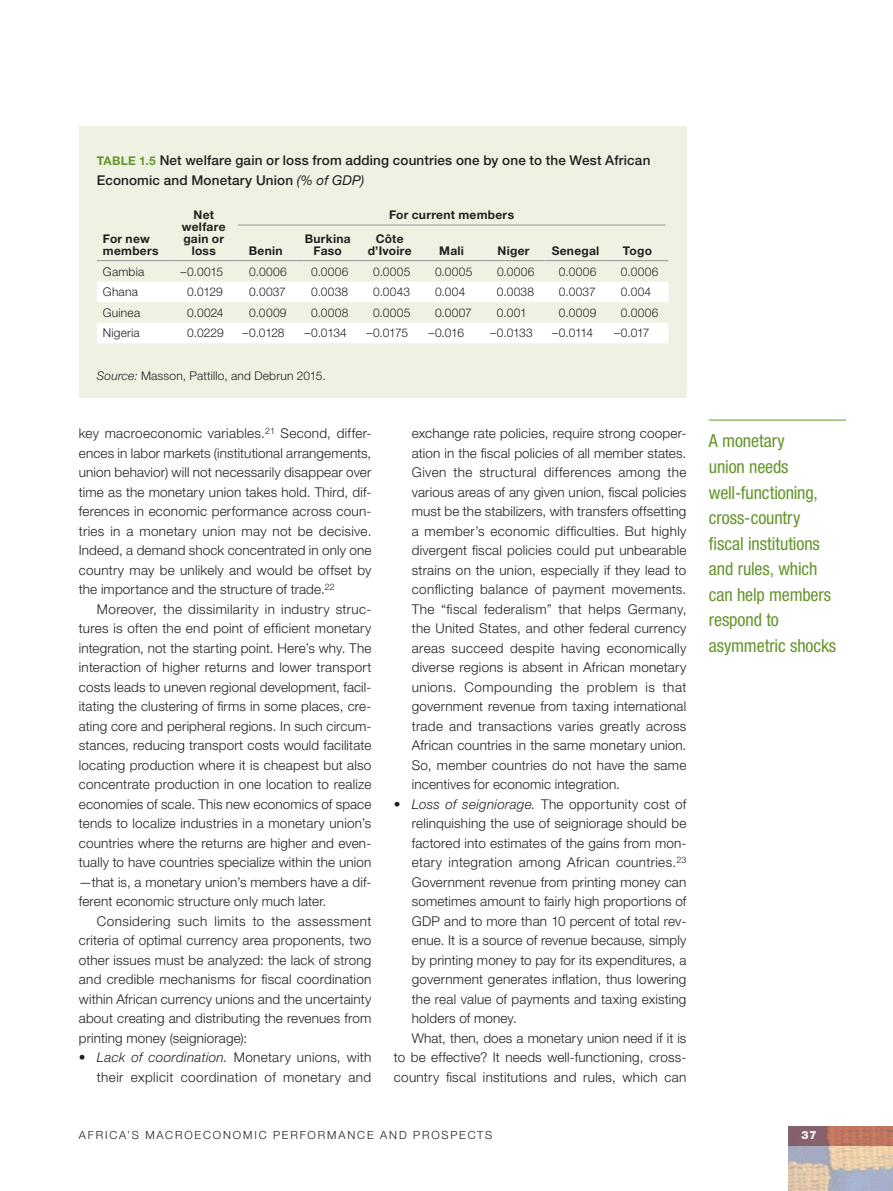
<style>
.page{position:relative;width:893px;height:1191px;background:#fff}
.page>*{position:absolute;margin:0;border:0;box-sizing:border-box;transform-origin:0 0}
.t1{font:condensed 18px/25.5px "Helvetica Neue LT Std";letter-spacing:-.005em;color:#66952c}
.t2{font:300 13.5px/19.5px "Helvetica Neue LT Std";letter-spacing:.01em;color:#231f20;text-align:justify}
.t3{font:500 13.5px/19.5px "Helvetica Neue LT Std";letter-spacing:.01em;color:#231f20}
.t4{font:300 13.5px/19.5px "Helvetica Neue LT Std";letter-spacing:.03em;color:#231f20;text-align:right}
.t5{font:300 12px "Helvetica Neue LT Std";letter-spacing:.015em;color:#231f20}
.t6{font:700 12px/12px "Helvetica Neue LT Std";letter-spacing:.025em;color:#231f20;text-align:center}
.t7{font:300 11.25px "Helvetica Neue LT Std";color:#231f20}
.t8{font:800 11.25px "Helvetica Neue LT Std";color:#fff}
.s1{font-weight:700;font-size:12px;color:#66952c}
.s2{font-weight:400;font-style:italic}
.s3{font-style:italic}
</style>
<div class="page">
<img style="left:788px;top:1146px;width:105px;height:45px">
<svg style="left:788px;top:1126px;width:105px;height:20px;background:#a96d64"></svg>
<hr style="left:709px;top:420px;width:137px;height:1px;background:#66952c">
<div style="left:79px;top:126px;width:607px;height:272px;background:#eff2e2"></div>
<svg style="left:97px;top:261px;width:571px;height:82px"></svg>
<hr style="left:97px;top:260px;width:76px;height:1px;background:#939598">
<hr style="left:173px;top:260px;width:62px;height:1px;background:#939598">
<hr style="left:235px;top:260px;width:62px;height:1px;background:#939598">
<hr style="left:297px;top:260px;width:62px;height:1px;background:#939598">
<hr style="left:359px;top:260px;width:62px;height:1px;background:#939598">
<hr style="left:421px;top:260px;width:62px;height:1px;background:#939598">
<hr style="left:483px;top:260px;width:61px;height:1px;background:#939598">
<hr style="left:544px;top:260px;width:62px;height:1px;background:#939598">
<hr style="left:606px;top:260px;width:62px;height:1px;background:#939598">
<hr style="left:238px;top:225px;width:427px;height:1px;background:#939598">
<p class="t3" style="left:97px;top:150px;width:555px"><span class="s1">TABLE 1.5</span> Net welfare gain or loss from adding countries one by one to the West African<br>Economic and Monetary Union <span class="s2">(% of GDP)</span></p>
<p class="t6" style="left:103px;top:232px;width:57px;text-align:left">For new members</p>
<p class="t6" style="left:182px;top:208px;width:45px">Net welfare gain or loss</p>
<p class="t6" style="left:389px;top:208px;width:127px">For current members</p>
<p class="t6" style="left:305px;top:232px;width:47px">Burkina<br>Faso</p>
<p class="t6" style="left:368px;top:232px;width:45px">Côte d’Ivoire</p>
<p class="t6" style="left:439px;top:244px;width:26px">Mali</p>
<p class="t6" style="left:498px;top:244px;width:33px">Niger</p>
<p class="t6" style="left:552px;top:244px;width:49px">Senegal</p>
<p class="t6" style="left:623px;top:244px;width:31px">Togo</p>
<p class="t6" style="left:249px;top:244px;width:35px">Benin</p>
<p class="t5" style="left:103px;top:264px;width:43px">Gambia</p>
<p class="t5" style="left:181px;top:264px;width:44px">–0.0015</p>
<p class="t5" style="left:249px;top:264px;width:39px">0.0006</p>
<p class="t5" style="left:311px;top:264px;width:39px">0.0006</p>
<p class="t5" style="left:373px;top:264px;width:39px">0.0005</p>
<p class="t5" style="left:435px;top:264px;width:39px">0.0005</p>
<p class="t5" style="left:497px;top:264px;width:39px">0.0006</p>
<p class="t5" style="left:559px;top:264px;width:39px">0.0006</p>
<p class="t5" style="left:621px;top:264px;width:39px">0.0006</p>
<p class="t5" style="left:103px;top:284px;width:37px">Ghana</p>
<p class="t5" style="left:187px;top:284px;width:37px">0.0129</p>
<p class="t5" style="left:249px;top:284px;width:38px">0.0037</p>
<p class="t5" style="left:311px;top:284px;width:39px">0.0038</p>
<p class="t5" style="left:373px;top:284px;width:39px">0.0043</p>
<p class="t5" style="left:435px;top:284px;width:32px">0.004</p>
<p class="t5" style="left:497px;top:284px;width:39px">0.0038</p>
<p class="t5" style="left:559px;top:284px;width:38px">0.0037</p>
<p class="t5" style="left:621px;top:284px;width:32px">0.004</p>
<p class="t5" style="left:103px;top:305px;width:39px">Guinea</p>
<p class="t5" style="left:187px;top:305px;width:38px">0.0024</p>
<p class="t5" style="left:249px;top:305px;width:39px">0.0009</p>
<p class="t5" style="left:311px;top:305px;width:39px">0.0008</p>
<p class="t5" style="left:373px;top:305px;width:39px">0.0005</p>
<p class="t5" style="left:435px;top:305px;width:38px">0.0007</p>
<p class="t5" style="left:497px;top:305px;width:31px">0.001</p>
<p class="t5" style="left:559px;top:305px;width:39px">0.0009</p>
<p class="t5" style="left:621px;top:305px;width:39px">0.0006</p>
<p class="t5" style="left:103px;top:326px;width:38px">Nigeria</p>
<p class="t5" style="left:187px;top:326px;width:38px">0.0229</p>
<p class="t5" style="left:242px;top:326px;width:44px">–0.0128</p>
<p class="t5" style="left:304px;top:326px;width:44px">–0.0134</p>
<p class="t5" style="left:366px;top:326px;width:43px">–0.0175</p>
<p class="t5" style="left:428px;top:326px;width:37px">–0.016</p>
<p class="t5" style="left:490px;top:326px;width:44px">–0.0133</p>
<p class="t5" style="left:552px;top:326px;width:42px">–0.0114</p>
<p class="t5" style="left:614px;top:326px;width:37px">–0.017</p>
<p class="t5" style="left:97px;top:368px;width:230px"><span class="s3">Source:</span> Masson, Pattillo, and Debrun 2015.</p>
<p class="t2" style="left:79px;top:423px;width:294px">key macroeconomic variables.<sup>21</sup> Second, differ&shy;ences in labor markets (institutional arrangements, union behavior) will not necessarily disappear over time as the monetary union takes hold. Third, dif&shy;ferences in economic performance across coun&shy;tries in a monetary union may not be decisive.<br>Indeed, a demand shock concentrated in only one country may be unlikely and would be offset by the importance and the structure of trade.<sup>22</sup></p>
<p class="t2" style="left:79px;top:599px;width:294px;text-indent:18px">Moreover, the dissimilarity in industry struc&shy;tures is often the end point of efficient monetary integration, not the starting point. Here’s why. The interaction of higher returns and lower transport costs leads to uneven regional development, facil&shy;itating the clustering of firms in some places, cre&shy;ating core and peripheral regions. In such circum&shy;stances, reducing transport costs would facilitate locating production where it is cheapest but also concentrate production in one location to realize economies of scale. This new economics of space tends to localize industries in a monetary union’s countries where the returns are higher and even&shy;tually to have countries specialize within the union —that is, a monetary union’s members have a dif&shy;ferent economic structure only much later.</p>
<p class="t2" style="left:79px;top:911px;width:294px;text-indent:18px">Considering such limits to the assessment criteria of optimal currency area proponents, two other issues must be analyzed: the lack of strong and credible mechanisms for fiscal coordination within African currency unions and the uncertainty about creating and distributing the revenues from printing money (seigniorage):</p>
<p class="t4" style="left:79px;top:1047px;width:294px">• <span class="s3">Lack of coordination.</span> Monetary unions, with their explicit coordination of monetary and</p>
<p class="t2" style="left:412px;top:423px;width:276px">exchange rate policies, require strong cooper&shy;ation in the fiscal policies of all member states.<br>Given the structural differences among the various areas of any given union, fiscal policies must be the stabilizers, with transfers offsetting a member’s economic difficulties. But highly divergent fiscal policies could put unbearable strains on the union, especially if they lead to conflicting balance of payment movements.<br>The “fiscal federalism” that helps Germany, the United States, and other federal currency areas succeed despite having economically diverse regions is absent in African monetary unions. Compounding the problem is that government revenue from taxing international trade and transactions varies greatly across African countries in the same monetary union.<br>So, member countries do not have the same incentives for economic integration.</p>
<p class="t2" style="left:394px;top:793px;width:294px">• <span class="s3">Loss of seigniorage.</span> The opportunity cost of</p>
<p class="t2" style="left:412px;top:813px;width:276px">relinquishing the use of seigniorage should be</p>
<p class="t2" style="left:412px;top:832px;width:276px">factored into estimates of the gains from mon-</p>
<p class="t2" style="left:412px;top:852px;width:276px">etary integration among African countries.<sup>23</sup></p>
<p class="t2" style="left:412px;top:872px;width:276px">Government revenue from printing money can</p>
<p class="t2" style="left:412px;top:891px;width:276px">sometimes amount to fairly high proportions of</p>
<p class="t2" style="left:412px;top:911px;width:276px">GDP and to more than 10 percent of total rev-</p>
<p class="t2" style="left:412px;top:930px;width:276px">enue. It is a source of revenue because, simply</p>
<p class="t2" style="left:412px;top:950px;width:276px">by printing money to pay for its expenditures, a</p>
<p class="t2" style="left:412px;top:969px;width:276px">government generates inflation, thus lowering</p>
<p class="t2" style="left:412px;top:989px;width:276px">the real value of payments and taxing existing</p>
<p class="t2" style="left:412px;top:1008px;width:106px">holders of money.</p>
<p class="t2" style="left:412px;top:1028px;width:276px">What, then, does a monetary union need if it is</p>
<p class="t2" style="left:394px;top:1047px;width:294px">to be effective? It needs well-functioning, cross-</p>
<p class="t2" style="left:394px;top:1067px;width:294px">country fiscal institutions and rules, which can</p>
<h1 class="t1" style="left:709px;top:428px;width:129px">A monetary<br>union needs well-functioning, cross-country fiscal institutions and rules, which can help members respond to asymmetric shocks</h1>
<p class="t7" style="left:79px;top:1128px;width:18px">Africa</p>
<p class="t7" style="left:127px;top:1128px;width:29px">’s macroeconomic</p>
<p class="t7" style="left:273px;top:1128px;width:11px">performance</p>
<p class="t7" style="left:380px;top:1128px;width:10px">and</p>
<p class="t7" style="left:413px;top:1128px;width:10px">prospects</p>
<p class="t8" style="left:801px;top:1128px;width:16px">37</p>
</div>
